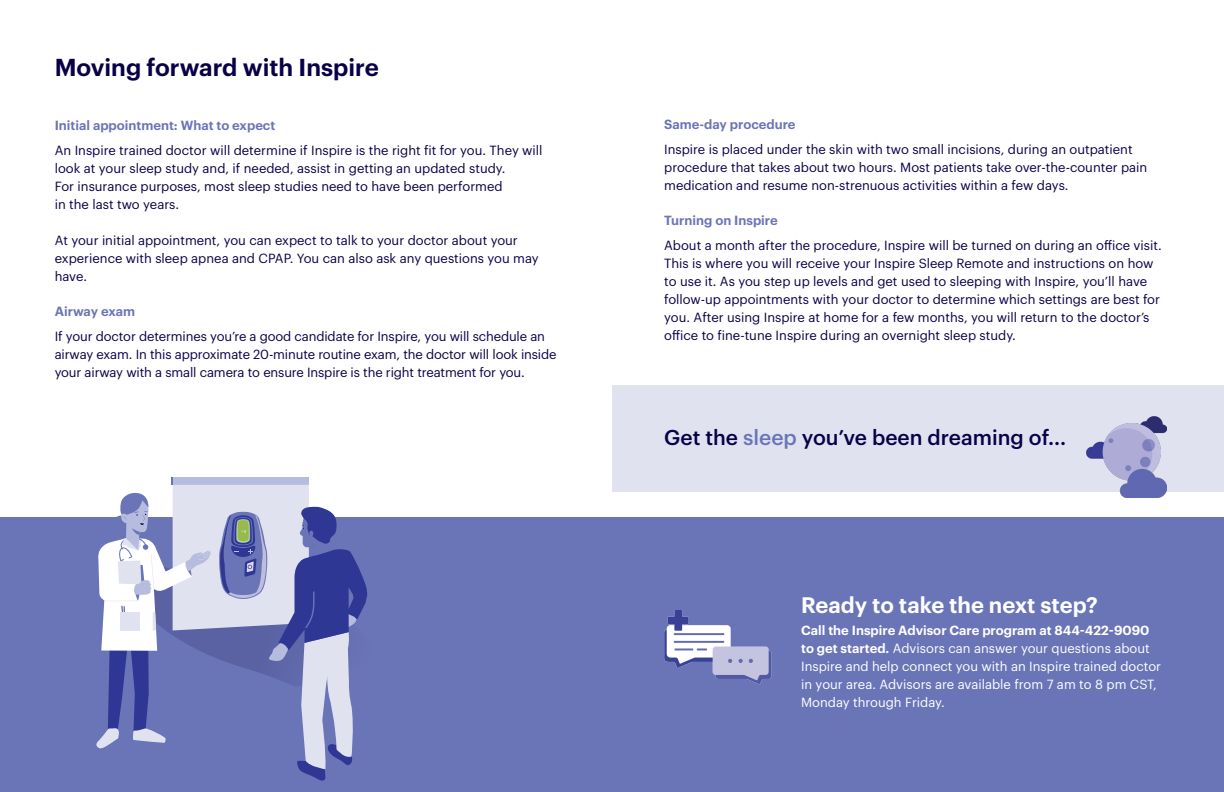
<style>
.page{position:relative;width:1224px;height:792px;background:#fff}
.page>*{position:absolute;margin:0;border:0;box-sizing:border-box;transform-origin:0 0}
.Subhead{font:600 24px "Graphik";color:#090148}
.Subhead-2{font:600 22px "Graphik";color:#fff}
.Body{font:500 21px "Graphik";color:#090148}
.Body-2{font:13px/18px "Graphik";color:#090148}
.Body-3{font:13px/18px "Graphik";color:#fff}
.Body_highlight{font:600 13px "Graphik";color:#6a75b8}
.Body-4{font:600 13px "Graphik";color:#6a75b8}
.s1{color:#6a75b8}
.s2{font-weight:600}
</style>
<div class="page">
<div style="left:612px;top:385px;width:612px;height:106px;background:#e1e2f0"></div>
<div style="left:612px;top:518px;width:612px;height:274px;background:#6a75b8"></div>
<div style="left:0;top:517px;width:612px;height:275px;background:#6a75b8"></div>
<svg style="left:96px;top:477px;width:272px;height:304px"></svg>
<img style="left:664px;top:610px;width:108px;height:75px">
<img style="left:1086px;top:417px;width:81px;height:81px">
<p class="Subhead" style="left:55px;top:49px;width:326px">Moving forward with Inspire</p>
<p class="Body-4" style="left:55px;top:116px;width:222px">Initial appointment: What to expect</p>
<p class="Body-2" style="left:55px;top:140px;width:489px">An Inspire trained doctor will determine if Inspire is the right fit for you. They will look at your sleep study and, if needed, assist in getting an updated study.<br>For insurance purposes, most sleep studies need to have been performed<br>in the last two years.</p>
<p class="Body-2" style="left:55px;top:230px;width:486px">At your initial appointment, you can expect to talk to your doctor about your experience with sleep apnea and CPAP. You can also ask any questions you may have.</p>
<p class="Body_highlight" style="left:55px;top:302px;width:82px">Airway exam</p>
<p class="Body-2" style="left:55px;top:326px;width:503px">If your doctor determines you’re a good candidate for Inspire, you will schedule an airway exam. In this approximate 20-minute routine exam, the doctor will look inside your airway with a small camera to ensure Inspire is the right treatment for you.</p>
<p class="Body_highlight" style="left:664px;top:115px;width:133px">Same-day procedure</p>
<p class="Body-2" style="left:664px;top:139px;width:485px">Inspire is placed under the skin with two small incisions, during an outpatient procedure that takes about two hours. Most patients take over-the-counter pain medication and resume non-strenuous activities within a few days.</p>
<p class="Body_highlight" style="left:664px;top:211px;width:115px">Turning on Inspire</p>
<p class="Body-2" style="left:664px;top:235px;width:499px">About a month after the procedure, Inspire will be turned on during an office visit.<br>This is where you will receive your Inspire Sleep Remote and instructions on how to use it. As you step up levels and get used to sleeping with Inspire, you’ll have follow-up appointments with your doctor to determine which settings are best for you. After using Inspire at home for a few months, you will return to the doctor’s office to fine-tune Inspire during an overnight sleep study.</p>
<p class="Body" style="left:664px;top:422px;width:404px">Get the <span class="s1">sleep</span> you’ve been dreaming of...</p>
<p class="Subhead-2" style="left:801px;top:588px;width:298px">Ready to take the next step?</p>
<p class="Body-3" style="left:801px;top:620px;width:362px"><span class="s2">Call the Inspire Advisor Care program at 844-422-9090 to get started.</span> Advisors can answer your questions about Inspire and help connect you with an Inspire trained doctor in your area. Advisors are available from 7 am to 8 pm CST, Monday through Friday.</p>
</div>
